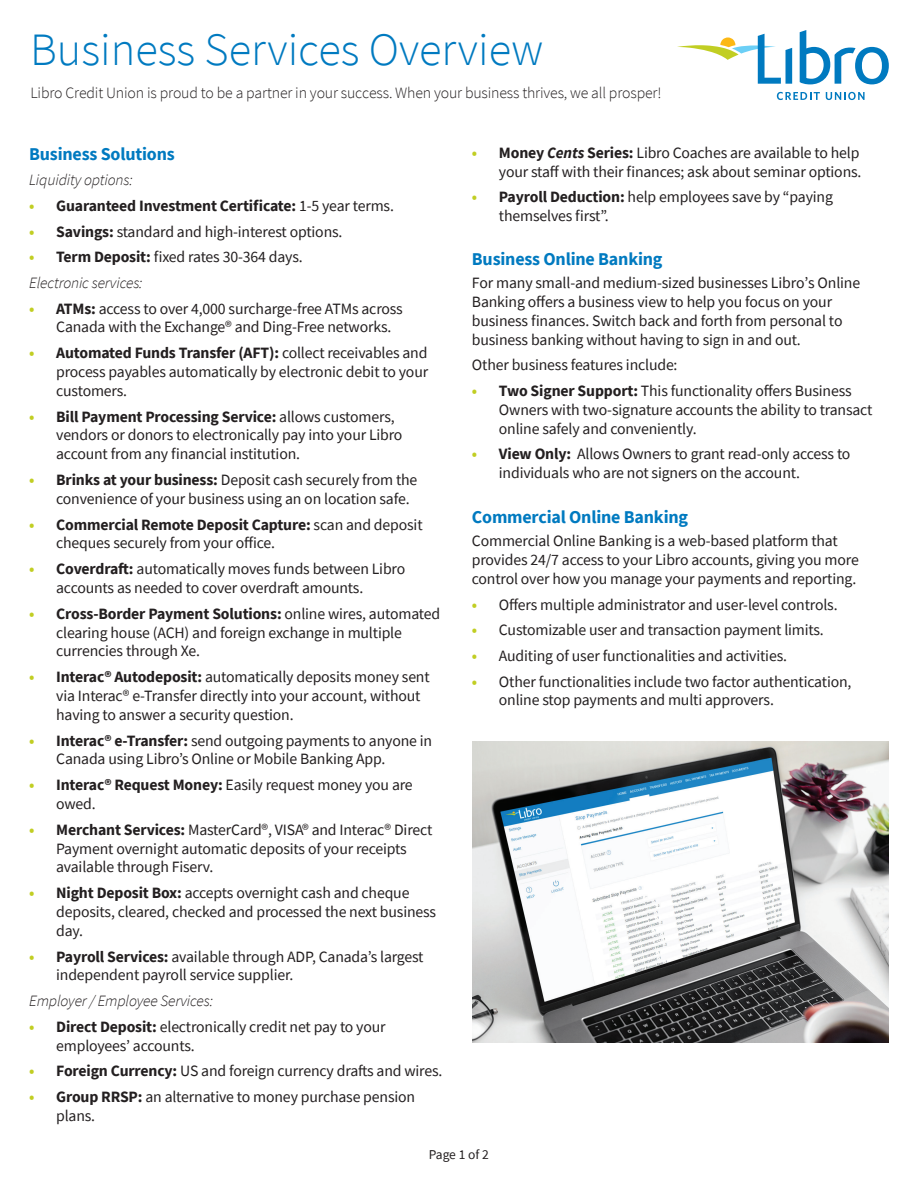
<style>
.page{position:relative;width:918px;height:1188px;background:#fff}
.page>*{position:absolute;margin:0;border:0;box-sizing:border-box;transform-origin:0 0}
.t1{font:300 46.35px "Source Sans Pro";color:#007ac0}
.t2{font:700 18px "Source Sans Pro";letter-spacing:-.01em;color:#007ac0}
.t3{font:15.75px/18.9px "Source Sans Pro";letter-spacing:-.01em;color:#231f20}
.t4{font:300 15.75px "Source Sans Pro";letter-spacing:-.01em;color:#231f20}
.t5{font:700 15.75px "Source Sans Pro";letter-spacing:-.01em;color:#231f20}
.t6{font:italic 300 15.75px "Source Sans Pro";letter-spacing:-.01em;color:#231f20}
.t7{font:13.5px "Source Sans Pro";letter-spacing:-.005em;color:#231f20}
.s1{font-weight:600;font-size:16.5px;color:#c1ce23}
.s2{font-weight:400}
.s3{font-weight:700}
.s4{font-weight:300;font-style:italic}
.s5{font-weight:700;font-style:italic}
</style>
<div class="page">
<svg style="left:777px;top:92px;width:43px;height:8px"></svg>
<svg style="left:826px;top:92px;width:39px;height:8px"></svg>
<svg style="left:677px;top:34px;width:115px;height:50px"></svg>
<svg style="left:800px;top:30px;width:89px;height:54px"></svg>
<img style="left:473px;top:742px;width:416px;height:301px">
<h1 class="t1" style="left:30px;top:21px;width:515px">Business Services Overview</h1>
<p class="t4" style="left:30px;top:83px;width:633px">Libro Credit Union is proud to be a partner in your success. When your business thrives, we all prosper!</p>
<p class="t2" style="left:29px;top:141px;width:147px">Business Solutions</p>
<p class="t6" style="left:29px;top:170px;width:105px">Liquidity options:</p>
<p class="t5" style="left:29px;top:195px;width:366px"><span class="s1">•</span> Guaranteed Investment Certificate: <span class="s2">1-5 year terms.</span></p>
<p class="t3" style="left:29px;top:222px;width:315px"><span class="s1">•</span> <span class="s3">Savings:</span> standard and high-interest options.</p>
<p class="t3" style="left:29px;top:244px;width:275px;line-height:25.7px"><span class="s1">•</span> <span class="s3">Term Deposit:</span> fixed rates 30-364 days.<br><span class="s4">Electronic services:</span></p>
<p class="t3" style="left:56px;top:299px;width:348px;text-indent:-27px"><span class="s1">•</span> <span class="s3">ATMs:</span> access to over 4,000 surcharge-free ATMs across<br>Canada with the Exchange® and Ding-Free networks.</p>
<p class="t3" style="left:56px;top:343px;width:374px;text-align:justify;text-indent:-27px"><span class="s1">•</span> <span class="s3">Automated Funds Transfer (AFT):</span> collect receivables and process payables automatically by electronic debit to your customers.</p>
<p class="t3" style="left:56px;top:407px;width:348px;text-indent:-27px"><span class="s1">•</span> <span class="s3">Bill Payment Processing Service:</span> allows customers, vendors or donors to electronically pay into your Libro account from any financial institution.</p>
<p class="t3" style="left:56px;top:470px;width:363px;text-indent:-27px"><span class="s1">•</span> <span class="s3">Brinks at your business:</span> Deposit cash securely from the convenience of your business using an on location safe.</p>
<p class="t3" style="left:56px;top:515px;width:368px;text-indent:-27px"><span class="s1">•</span> <span class="s3">Commercial Remote Deposit Capture:</span> scan and deposit cheques securely from your office.</p>
<p class="t3" style="left:56px;top:559px;width:351px;text-indent:-27px"><span class="s1">•</span> <span class="s3">Coverdraft:</span> automatically moves funds between Libro accounts as needed to cover overdraft amounts.</p>
<p class="t3" style="left:56px;top:604px;width:386px;text-indent:-27px"><span class="s1">•</span> <span class="s3">Cross-Border Payment Solutions:</span> online wires, automated clearing house (ACH) and foreign exchange in multiple currencies through Xe.</p>
<p class="t3" style="left:56px;top:667px;width:375px;text-indent:-27px"><span class="s1">•</span> <span class="s3">Interac® Autodeposit:</span> automatically deposits money sent via Interac® e-Transfer directly into your account, without having to answer a security question.</p>
<p class="t3" style="left:56px;top:731px;width:377px;text-indent:-27px"><span class="s1">•</span> <span class="s3">Interac® e-Transfer:</span> send outgoing payments to anyone in<br>Canada using Libro’s Online or Mobile Banking App.</p>
<p class="t3" style="left:56px;top:775px;width:358px;text-indent:-27px"><span class="s1">•</span> <span class="s3">Interac® Request Money:</span> Easily request money you are owed.</p>
<p class="t3" style="left:56px;top:820px;width:378px;text-indent:-27px"><span class="s1">•</span> <span class="s3">Merchant Services:</span> MasterCard®, VISA® and Interac® Direct<br>Payment overnight automatic deposits of your receipts available through Fiserv.</p>
<p class="t3" style="left:56px;top:883px;width:382px;text-indent:-27px"><span class="s1">•</span> <span class="s3">Night Deposit Box:</span> accepts overnight cash and cheque deposits, cleared, checked and processed the next business day.</p>
<p class="t3" style="left:56px;top:947px;width:369px;text-indent:-27px"><span class="s1">•</span> <span class="s3">Payroll Services:</span> available through ADP, Canada’s largest independent payroll service supplier.</p>
<p class="t6" style="left:29px;top:991px;width:185px">Employer / Employee Services:</p>
<p class="t3" style="left:56px;top:1017px;width:331px;text-indent:-27px"><span class="s1">•</span> <span class="s3">Direct Deposit:</span> electronically credit net pay to your employees’ accounts.</p>
<p class="t3" style="left:29px;top:1061px;width:415px"><span class="s1">•</span> <span class="s3">Foreign Currency:</span> US and foreign currency drafts and wires.</p>
<p class="t3" style="left:56px;top:1087px;width:360px;text-indent:-27px"><span class="s1">•</span> <span class="s3">Group RRSP:</span> an alternative to money purchase pension plans.</p>
<p class="t3" style="left:472px;top:143px;width:391px;text-align:right"><span class="s1">•</span> <span class="s3">Money</span> <span class="s5">Cents</span> <span class="s3">Series:</span> Libro Coaches are available to help your staff with their finances; ask about seminar options.</p>
<p class="t3" style="left:499px;top:188px;width:336px;text-indent:-27px"><span class="s1">•</span> <span class="s3">Payroll Deduction:</span> help employees save by “paying themselves first”.</p>
<p class="t2" style="left:472px;top:246px;width:192px">Business Online Banking</p>
<p class="t3" style="left:472px;top:273px;width:390px">For many small-and medium-sized businesses Libro’s Online Banking offers a business view to help you focus on your business finances. Switch back and forth from personal to business banking without having to sign in and out.</p>
<p class="t3" style="left:472px;top:356px;width:207px">Other business features include:</p>
<p class="t3" style="left:499px;top:381px;width:375px;text-indent:-27px"><span class="s1">•</span> <span class="s3">Two Signer Support:</span> This functionality offers Business<br>Owners with two-signature accounts the ability to transact online safely and conveniently.</p>
<p class="t3" style="left:499px;top:445px;width:353px;text-indent:-27px"><span class="s1">•</span> <span class="s3">View Only:</span> Allows Owners to grant read-only access to individuals who are not signers on the account.</p>
<p class="t2" style="left:472px;top:505px;width:218px">Commercial Online Banking</p>
<p class="t3" style="left:472px;top:531px;width:388px">Commercial Online Banking is a web-based platform that provides 24/7 access to your Libro accounts, giving you more control over how you manage your payments and reporting.</p>
<p class="t3" style="left:472px;top:595px;width:367px"><span class="s1">•</span> Offers multiple administrator and user-level controls.</p>
<p class="t3" style="left:472px;top:620px;width:354px"><span class="s1">•</span> Customizable user and transaction payment limits.</p>
<p class="t3" style="left:472px;top:646px;width:317px"><span class="s1">•</span> Auditing of user functionalities and activities.</p>
<p class="t3" style="left:499px;top:672px;width:354px;text-indent:-27px"><span class="s1">•</span> Other functionalities include two factor authentication, online stop payments and multi approvers.</p>
<p class="t7" style="left:429px;top:1145px;width:61px">Page 1 of 2</p>
</div>
